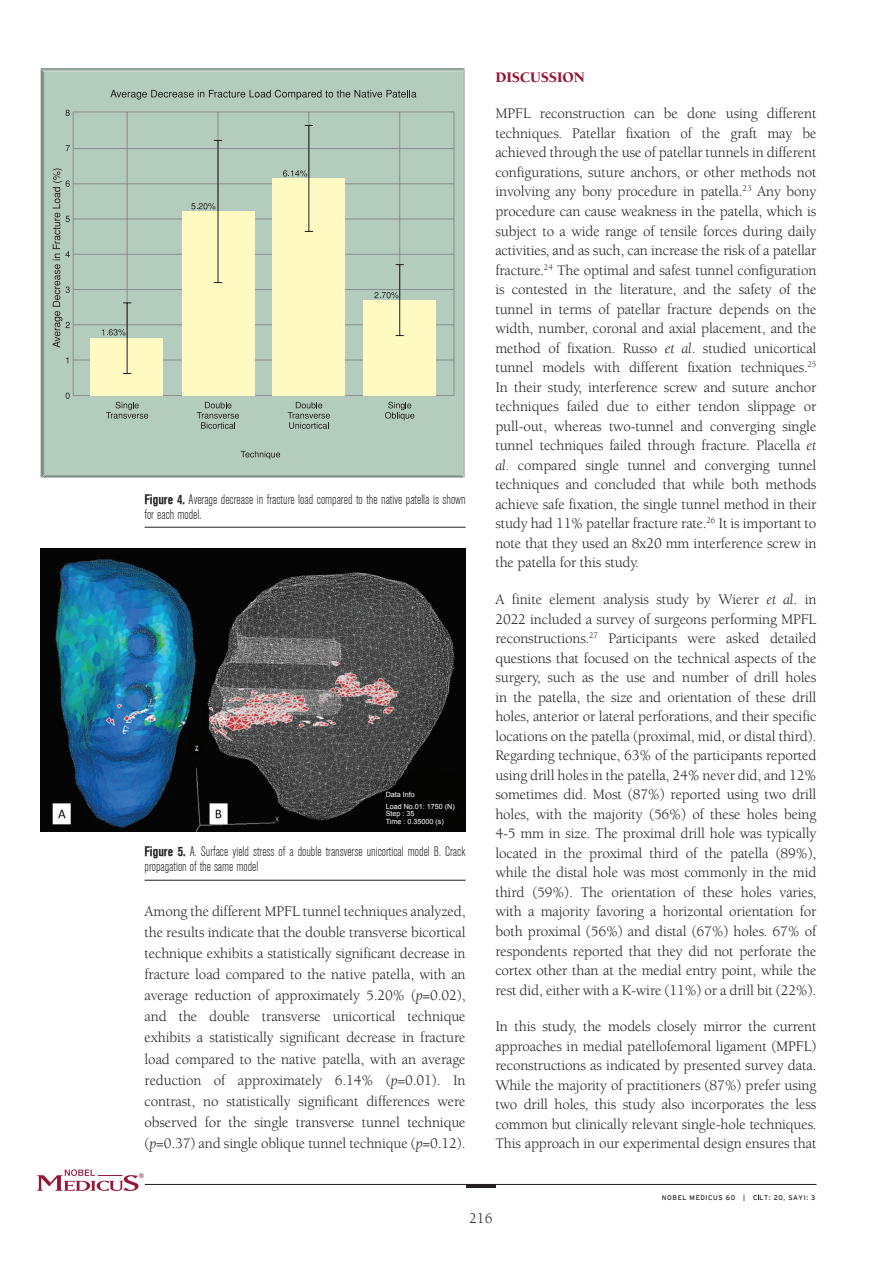
<style>
.page{position:relative;width:893px;height:1263px;background:#fff}
.page>*{position:absolute;margin:0;border:0;box-sizing:border-box;transform-origin:0 0}
.t1{font:15px/19.5px "Berkeley Book Tr";letter-spacing:-.01em;color:#231f20;text-align:justify}
.t2{font:15px "Berkeley Black Tr";letter-spacing:-.01em;color:#941738}
.t3{font:13.5px/15px "Akzidenz Grotesk BE Light Cn";color:#231f20}
.t4{font:7.2px/11.7px "Arial";color:#fff}
.t5{font:6.75px "Interstate";letter-spacing:.09em;color:#231f20}
.t6{font:6px "Arial";color:#fff}
.s1{font-family:"Akzidenz Grotesk BE Bold Cn"}
.s2{font-family:"Berkeley Book Italic Tr"}
</style>
<div class="page">
<hr style="left:145px;top:1184px;width:672px;height:1px;background:#231f20">
<hr style="left:466px;top:1184px;width:30px;height:4px;background:#231f20">
<svg style="left:37px;top:1169px;width:107px;height:22px"></svg>
<hr style="left:145px;top:527px;width:321px;height:1px;background:#231f20">
<hr style="left:145px;top:880px;width:321px;height:1px;background:#231f20">
<img style="left:40px;top:549px;width:426px;height:282px">
<svg style="left:40px;top:68px;width:425px;height:410px;background:#c1d2ba"></svg>
<p class="t3" style="left:145px;top:492px;width:323px"><span class="s1">Figure 4.</span> Average decrease in fracture load compared to the native patella is shown for each model.</p>
<p class="t6" style="left:195px;top:743px;width:5px">7</p>
<p class="t4" style="left:386px;top:789px;width:71px">Data Info<br>Load No.01: 1750 (N)</p>
<p class="t4" style="left:386px;top:810px;width:60px;line-height:7.5px">Step : 35<br>Time : 0.35000 (s)</p>
<p class="t3" style="left:145px;top:845px;width:323px"><span class="s1">Figure 5.</span> A. Surface yield stress of a double transverse unicortical model B. Crack propagation of the same model</p>
<p class="t1" style="left:145px;top:900px;width:323px;line-height:21.1px">Among the different MPFL tunnel techniques analyzed, the results indicate that the double transverse bicortical technique exhibits a statistically significant decrease in fracture load compared to the native patella, with an average reduction of approximately 5.20% (<span class="s2">p</span>=0.02), and the double transverse unicortical technique exhibits a statistically significant decrease in fracture load compared to the native patella, with an average reduction of approximately 6.14% (<span class="s2">p</span>=0.01). In contrast, no statistically significant differences were observed for the single transverse tunnel technique (<span class="s2">p</span>=0.37) and single oblique tunnel technique (<span class="s2">p</span>=0.12).</p>
<p class="t2" style="left:495px;top:68px;width:91px">DISCUSSION</p>
<p class="t1" style="left:495px;top:104px;width:323px">MPFL reconstruction can be done using different techniques. Patellar fixation of the graft may be achieved through the use of patellar tunnels in different configurations, suture anchors, or other methods not involving any bony procedure in patella.<sup>23</sup> Any bony procedure can cause weakness in the patella, which is subject to a wide range of tensile forces during daily activities, and as such, can increase the risk of a patellar fracture.<sup>24</sup> The optimal and safest tunnel configuration is contested in the literature, and the safety of the tunnel in terms of patellar fracture depends on the width, number, coronal and axial placement, and the method of fixation. Russo <span class="s2">et al</span>. studied unicortical tunnel models with different fixation techniques.<sup>25<br></sup>In their study, interference screw and suture anchor techniques failed due to either tendon slippage or pull-out, whereas two-tunnel and converging single tunnel techniques failed through fracture. Placella <span class="s2">et al</span>. compared single tunnel and converging tunnel techniques and concluded that while both methods achieve safe fixation, the single tunnel method in their study had 11% patellar fracture rate.<sup>26</sup> It is important to note that they used an 8x20 mm interference screw in the patella for this study.</p>
<p class="t1" style="left:495px;top:589px;width:323px">A finite element analysis study by Wierer <span class="s2">et al</span>. in 2022 included a survey of surgeons performing MPFL reconstructions.<sup>27</sup> Participants were asked detailed questions that focused on the technical aspects of the surgery, such as the use and number of drill holes in the patella, the size and orientation of these drill holes, anterior or lateral perforations, and their specific locations on the patella (proximal, mid, or distal third).<br>Regarding technique, 63% of the participants reported using drill holes in the patella, 24% never did, and 12% sometimes did. Most (87%) reported using two drill holes, with the majority (56%) of these holes being 4-5 mm in size. The proximal drill hole was typically located in the proximal third of the patella (89%), while the distal hole was most commonly in the mid third (59%). The orientation of these holes varies, with a majority favoring a horizontal orientation for both proximal (56%) and distal (67%) holes. 67% of respondents reported that they did not perforate the cortex other than at the medial entry point, while the rest did, either with a K-wire (11%) or a drill bit (22%).</p>
<p class="t1" style="left:495px;top:1016px;width:323px">In this study, the models closely mirror the current approaches in medial patellofemoral ligament (MPFL) reconstructions as indicated by presented survey data.<br>While the majority of practitioners (87%) prefer using two drill holes, this study also incorporates the less common but clinically relevant single-hole techniques.<br>This approach in our experimental design ensures that</p>
<p class="t5" style="left:662px;top:1194px;width:155px">NOBEL MEDICUS 60 | C LT: 20, SAYI: 3</p>
<p class="t1" style="left:469px;top:1209px;width:25px">216</p>
</div>
